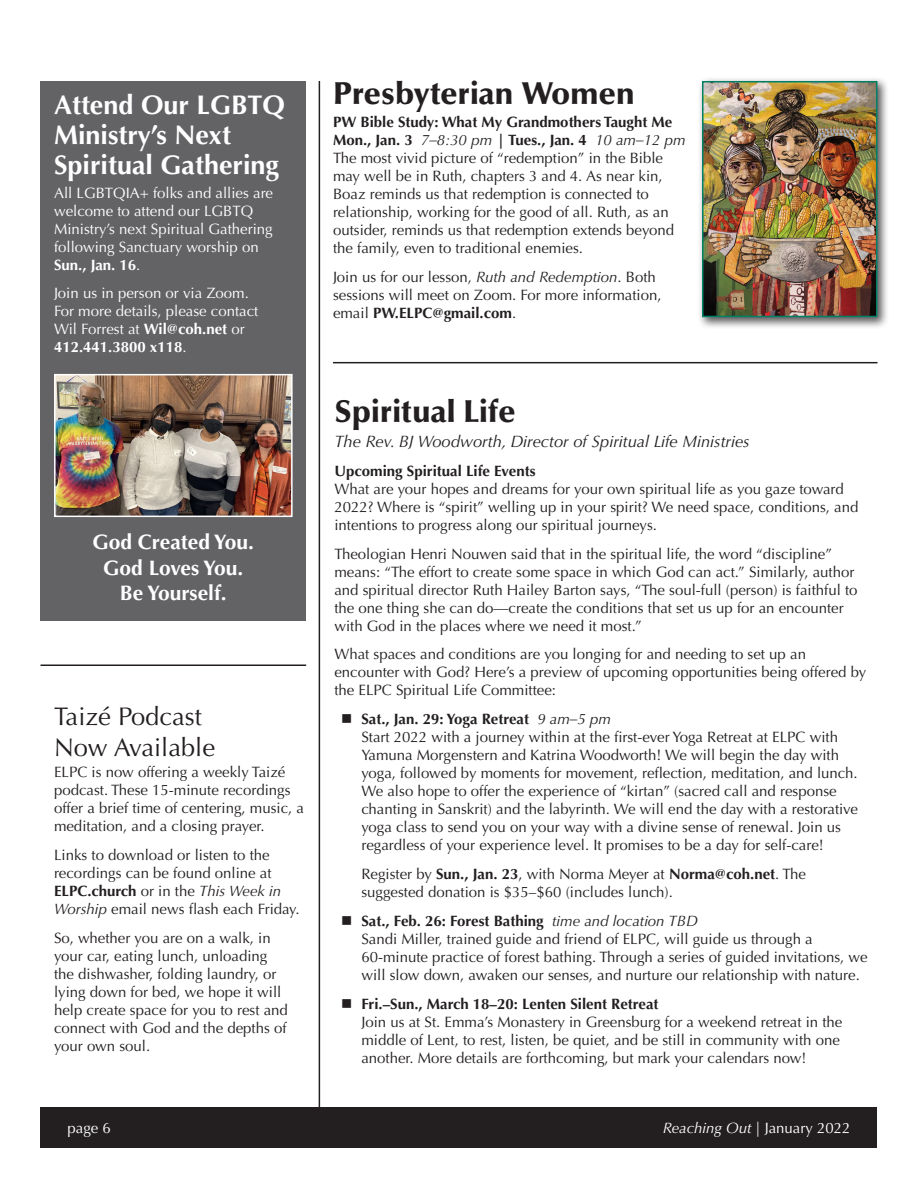
<style>
.page{position:relative;width:918px;height:1188px;background:#fff}
.page>*{position:absolute;margin:0;border:0;box-sizing:border-box;transform-origin:0 0}
.t1{font:900 31.5px "Optima LT Std";color:#231f20}
.t2{font:700 27px/30px "Optima LT Std";color:#fff}
.t3{font:25.5px/30.6px "Optima LT Std";color:#231f20}
.t4{font:700 21px/25.2px "Optima LT Std";color:#fff;text-align:center}
.t5{font:italic 16.5px "Optima LT Std";color:#231f20}
.t6{font:15px/18px "Optima LT Std";color:#231f20}
.t7{font:15px/18px "Optima LT Std";color:#fff}
.t8{font:700 15px "Optima LT Std";color:#231f20}
.s1{font-weight:700}
.s2{font-style:italic}
.s3{font-weight:400;font-style:italic}
</style>
<div class="page">
<hr style="left:333px;top:362px;width:544px;height:1px;background:#231f20">
<hr style="left:319px;top:81px;width:1px;height:1053px;background:#231f20">
<div style="left:40px;top:1107px;width:838px;height:41px;background:#231f20"></div>
<hr style="left:40px;top:664px;width:266px;height:2px;background:#231f20">
<div style="left:40px;top:81px;width:266px;height:540px;background:#636366"></div>
<div style="left:698px;top:77px;width:191px;height:252px;background:#231f20;opacity:.75"></div>
<img style="left:705px;top:84px;width:170px;height:230px">
<div style="left:702px;top:81px;width:176px;height:236px;border:2px solid #008066"></div>
<img style="left:57px;top:377px;width:233px;height:137px">
<div style="left:54px;top:374px;width:239px;height:143px;border:2px solid #fff"></div>
<p class="t2" style="left:54px;top:91px;width:233px">Attend Our LGBTQ<br>Ministry’s Next<br>Spiritual Gathering</p>
<p class="t7" style="left:54px;top:184px;width:221px">All LGBTQIA+ folks and allies are welcome to attend our LGBTQ<br>Ministry’s next Spiritual Gathering following Sanctuary worship on<br><span class="s1">Sun., Jan. 16</span>.</p>
<p class="t7" style="left:54px;top:285px;width:206px">Join us in person or via Zoom.<br>For more details, please contact<br>Wil Forrest at <span class="s1">Wil@coh.net</span> or<br><span class="s1">412.441.3800 x118</span>.</p>
<p class="t4" style="left:92px;top:530px;width:163px">God Created You.<br>God Loves You.<br>Be Yourself.</p>
<p class="t3" style="left:54px;top:702px;width:163px">Taizé Podcast<br>Now Available</p>
<p class="t6" style="left:54px;top:763px;width:252px">ELPC is now offering a weekly Taizé podcast. These 15-minute recordings offer a brief time of centering, music, a meditation, and a closing prayer.</p>
<p class="t6" style="left:54px;top:846px;width:247px">Links to download or listen to the recordings can be found online at <span class="s1">ELPC.church</span> or in the <span class="s2">This Week in Worship</span> email news flash each Friday.</p>
<p class="t6" style="left:54px;top:929px;width:235px">So, whether you are on a walk, in your car, eating lunch, unloading the dishwasher, folding laundry, or lying down for bed, we hope it will help create space for you to rest and connect with God and the depths of your own soul.</p>
<p class="t1" style="left:333px;top:75px;width:304px">Presbyterian Women</p>
<p class="t8" style="left:333px;top:114px;width:341px">PW Bible Study: What My Grandmothers Taught Me</p>
<p class="t8" style="left:333px;top:132px;width:354px">Mon., Jan. 3 <span class="s3">7–8:30 pm</span> | Tues., Jan. 4 <span class="s3">10 am–12 pm</span></p>
<p class="t6" style="left:333px;top:150px;width:343px">The most vivid picture of “redemption” in the Bible may well be in Ruth, chapters 3 and 4. As near kin, Boaz reminds us that redemption is connected to relationship, working for the good of all. Ruth, as an outsider, reminds us that redemption extends beyond the family, even to traditional enemies.</p>
<p class="t6" style="left:333px;top:268px;width:330px">Join us for our lesson, <span class="s2">Ruth and Redemption</span>. Both sessions will meet on Zoom. For more information, email <span class="s1">PW.ELPC@gmail.com</span>.</p>
<p class="t1" style="left:334px;top:393px;width:183px">Spiritual Life</p>
<p class="t5" style="left:334px;top:432px;width:417px">The Rev. BJ Woodworth, Director of Spiritual Life Ministries</p>
<p class="t8" style="left:334px;top:462px;width:203px">Upcoming Spiritual Life Events</p>
<p class="t6" style="left:334px;top:480px;width:526px">What are your hopes and dreams for your own spiritual life as you gaze toward<br>2022? Where is “spirit” welling up in your spirit? We need space, conditions, and intentions to progress along our spiritual journeys.</p>
<p class="t6" style="left:334px;top:545px;width:525px">Theologian Henri Nouwen said that in the spiritual life, the word “discipline” means: “The effort to create some space in which God can act.” Similarly, author and spiritual director Ruth Hailey Barton says, “The soul-full (person) is faithful to the one thing she can do—create the conditions that set us up for an encounter with God in the places where we need it most.”</p>
<p class="t6" style="left:334px;top:646px;width:533px">What spaces and conditions are you longing for and needing to set up an encounter with God? Here’s a preview of upcoming opportunities being offered by the ELPC Spiritual Life Committee:</p>
<p class="t8" style="left:361px;top:710px;width:251px">Sat., Jan. 29: Yoga Retreat <span class="s3">9 am–5 pm</span></p>
<p class="t6" style="left:361px;top:728px;width:498px">Start 2022 with a journey within at the first-ever Yoga Retreat at ELPC with Yamuna Morgenstern and Katrina Woodworth! We will begin the day with yoga, followed by moments for movement, reflection, meditation, and lunch.<br>We also hope to offer the experience of “kirtan” (sacred call and response chanting in Sanskrit) and the labyrinth. We will end the day with a restorative yoga class to send you on your way with a divine sense of renewal. Join us regardless of your experience level. It promises to be a day for self-care!</p>
<p class="t6" style="left:361px;top:865px;width:446px">Register by <span class="s1">Sun., Jan. 23</span>, with Norma Meyer at <span class="s1">Norma@coh.net</span>. The suggested donation is $35–$60 (includes lunch).</p>
<p class="t8" style="left:361px;top:912px;width:338px">Sat., Feb. 26: Forest Bathing <span class="s3">time and location TBD</span></p>
<p class="t6" style="left:361px;top:930px;width:508px">Sandi Miller, trained guide and friend of ELPC, will guide us through a<br>60-minute practice of forest bathing. Through a series of guided invitations, we will slow down, awaken our senses, and nurture our relationship with nature.</p>
<p class="t8" style="left:361px;top:995px;width:299px">Fri.–Sun., March 18–20: Lenten Silent Retreat</p>
<p class="t6" style="left:361px;top:1013px;width:483px">Join us at St. Emma’s Monastery in Greensburg for a weekend retreat in the middle of Lent, to rest, listen, be quiet, and be still in community with one another. More details are forthcoming, but mark your calendars now!</p>
<p class="t7" style="left:68px;top:1119px;width:45px">page 6</p>
<p class="t7" style="left:663px;top:1119px;width:189px"><span class="s2">Reaching Out</span> | January 2022</p>
</div>
